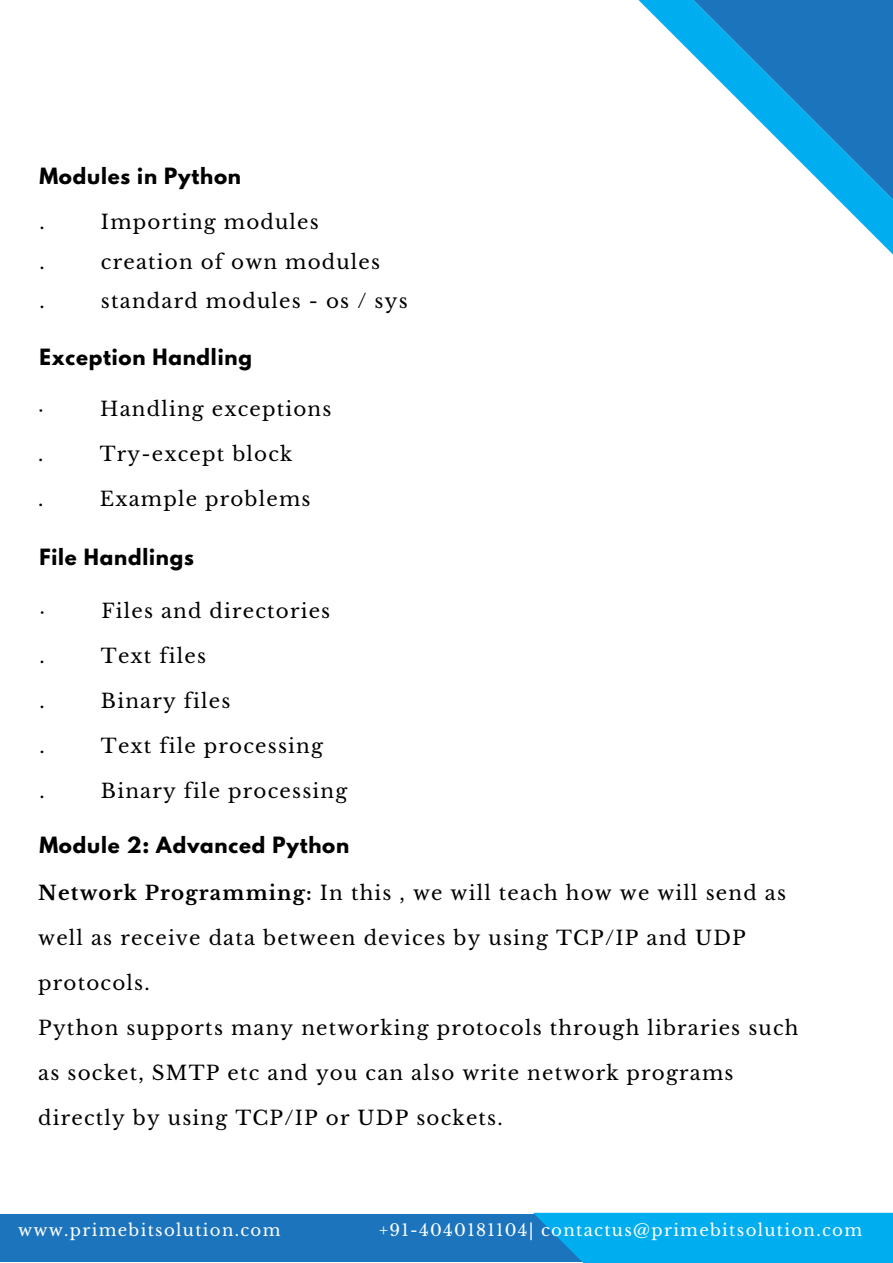
<style>
.page{position:relative;width:893px;height:1263px;background:#fff}
.page>*{position:absolute;margin:0;border:0;box-sizing:border-box;transform-origin:0 0}
.t1{font:19.8px "Libre Baskerville";letter-spacing:.06em;color:#000}
.t2{font:700 19.8px "League Spartan";letter-spacing:.04em;color:#000}
.t3{font:16.5px "Libre Baskerville";letter-spacing:.08em;color:#fff}
.s1{font-weight:700}
</style>
<div class="page">
<svg style="left:638px;top:0;width:255px;height:255px"></svg>
<svg style="left:692px;top:0;width:201px;height:201px"></svg>
<div style="left:0;top:1214px;width:771px;height:47px;background:#1c75bc"></div>
<svg style="left:533px;top:1212px;width:360px;height:51px;background:#06abeb"></svg>
<p class="t2" style="left:39px;top:166px;width:203px">Modules in Python</p>
<p class="t1" style="left:39px;top:210px;width:7px">.</p>
<p class="t1" style="left:39px;top:249px;width:7px">.</p>
<p class="t1" style="left:101px;top:210px;width:219px">Importing modules</p>
<p class="t1" style="left:101px;top:249px;width:281px">creation of own modules</p>
<p class="t1" style="left:101px;top:289px;width:308px">standard modules - os / sys</p>
<p class="t2" style="left:39px;top:347px;width:214px">Exception Handling</p>
<p class="t1" style="left:38px;top:396px;width:7px">·</p>
<p class="t1" style="left:100px;top:396px;width:233px">Handling exceptions</p>
<p class="t1" style="left:38px;top:441px;width:7px">.</p>
<p class="t1" style="left:39px;top:289px;width:7px">.</p>
<p class="t1" style="left:100px;top:441px;width:194px">Try-except block</p>
<p class="t1" style="left:38px;top:486px;width:7px">.</p>
<p class="t1" style="left:100px;top:486px;width:212px">Example problems</p>
<p class="t2" style="left:39px;top:548px;width:156px">File Handlings</p>
<p class="t1" style="left:39px;top:599px;width:7px">·</p>
<p class="t1" style="left:101px;top:599px;width:230px">Files and directories</p>
<p class="t1" style="left:39px;top:644px;width:7px">.</p>
<p class="t1" style="left:39px;top:689px;width:7px">.</p>
<p class="t1" style="left:39px;top:734px;width:7px">.</p>
<p class="t1" style="left:101px;top:644px;width:107px">Text files</p>
<p class="t1" style="left:101px;top:689px;width:131px">Binary files</p>
<p class="t1" style="left:101px;top:734px;width:223px">Text file processing</p>
<p class="t1" style="left:101px;top:779px;width:248px">Binary file processing</p>
<p class="t2" style="left:39px;top:835px;width:311px">Module 2: Advanced Python</p>
<p class="t1" style="left:38px;top:880px;width:749px"><span class="s1">Network Programming:</span> In this , we will teach how we will send as</p>
<p class="t1" style="left:38px;top:926px;width:709px">well as receive data between devices by using TCP/IP and UDP</p>
<p class="t1" style="left:38px;top:971px;width:113px">protocols.</p>
<p class="t1" style="left:38px;top:1016px;width:762px">Python supports many networking protocols through libraries such</p>
<p class="t1" style="left:38px;top:1061px;width:697px">as socket, SMTP etc and you can also write network programs</p>
<p class="t1" style="left:38px;top:1106px;width:466px">directly by using TCP/IP or UDP sockets.</p>
<p class="t1" style="left:39px;top:779px;width:7px">.</p>
<p class="t3" style="left:18px;top:1220px;width:264px">www.primebitsolution.com</p>
<p class="t3" style="left:379px;top:1220px;width:485px">+91-4040181104| contactus@primebitsolution.com</p>
</div>
